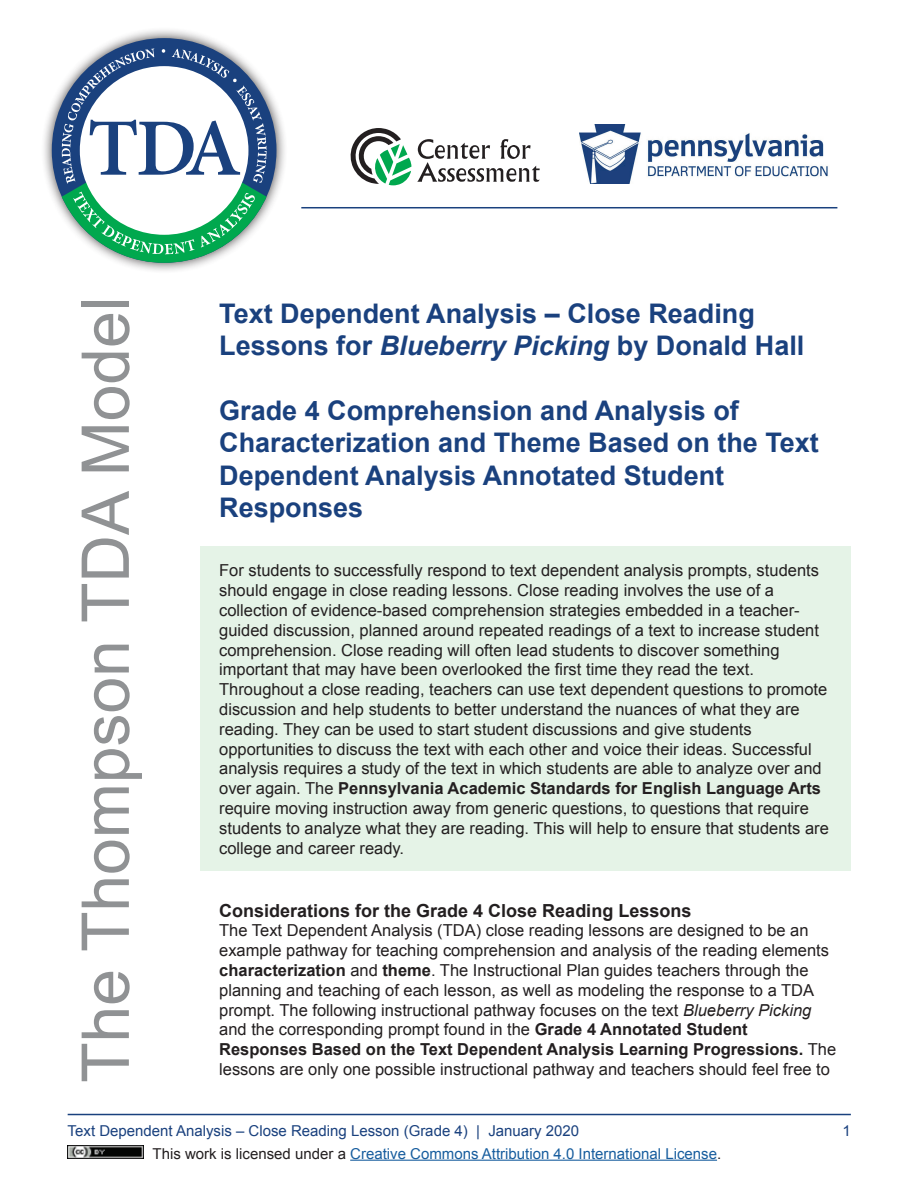
<style>
.page{position:relative;width:918px;height:1188px;background:#fff}
.page>*{position:absolute;margin:0;border:0;box-sizing:border-box;transform-origin:0 0}
.t1{font:66px "Arial";color:#909294}
.t2{font:700 27px/32.4px "Arial";color:#1a417e}
.t3{font:700 18px "Arial";color:#231f20}
.t4{font:16.5px/19.8px "Arial";color:#231f20}
.t5{font:15px "Arial";color:#175d9e}
.t6{font:15px "Arial";color:#1a417e}
.s1{font-style:italic}
.s2{font-weight:700}
.s3{color:#231f20}
</style>
<div class="page">
<div style="left:200px;top:546px;width:650px;height:325px;background:#e5f3e7"></div>
<div style="left:41px;top:27px;width:246px;height:247px;background:#231f20;opacity:.8"></div>
<svg style="left:57px;top:48px;width:215px;height:215px"></svg>
<hr style="left:301px;top:207px;width:536px;height:1px;background:#1a417e">
<svg style="left:417px;top:139px;width:123px;height:43px"></svg>
<svg style="left:350px;top:128px;width:61px;height:57px"></svg>
<img style="left:579px;top:125px;width:249px;height:59px">
<hr style="left:68px;top:1114px;width:783px;height:1px;background:#1a417e">
<img style="left:68px;top:1145px;width:75px;height:14px">
<hr style="left:350px;top:1160px;width:367px;height:1px;background:#175d9e">
<h1 class="t1" style="left:62px;top:1083px;width:788px;rotate:-90deg">The Thompson TDA Model</h1>
<h2 class="t2" style="left:219px;top:298px;width:587px">Text Dependent Analysis – Close Reading<br>Lessons for <span class="s1">Blueberry Picking</span> by Donald Hall</h2>
<h2 class="t2" style="left:219px;top:395px;width:601px">Grade 4 Comprehension and Analysis of Characterization and Theme Based on the Text Dependent Analysis Annotated Student Responses</h2>
<p class="t4" style="left:219px;top:561px;width:611px">For students to successfully respond to text dependent analysis prompts, students should engage in close reading lessons. Close reading involves the use of a collection of evidence-based comprehension strategies embedded in a teacher&shy;guided discussion, planned around repeated readings of a text to increase student comprehension. Close reading will often lead students to discover something important that may have been overlooked the first time they read the text.<br>Throughout a close reading, teachers can use text dependent questions to promote discussion and help students to better understand the nuances of what they are reading. They can be used to start student discussions and give students opportunities to discuss the text with each other and voice their ideas. Successful analysis requires a study of the text in which students are able to analyze over and over again. The <span class="s2">Pennsylvania Academic Standards for English Language Arts </span>require moving instruction away from generic questions, to questions that require students to analyze what they are reading. This will help to ensure that students are college and career ready.</p>
<p class="t3" style="left:219px;top:898px;width:474px">Considerations for the Grade 4 Close Reading Lessons</p>
<p class="t4" style="left:219px;top:921px;width:619px">The Text Dependent Analysis (TDA) close reading lessons are designed to be an example pathway for teaching comprehension and analysis of the reading elements <span class="s2">characterization</span> and <span class="s2">theme</span>. The Instructional Plan guides teachers through the planning and teaching of each lesson, as well as modeling the response to a TDA prompt. The following instructional pathway focuses on the text <span class="s1">Blueberry Picking </span>and the corresponding prompt found in the <span class="s2">Grade 4 Annotated Student Responses Based on the Text Dependent Analysis Learning Progressions.</span> The lessons are only one possible instructional pathway and teachers should feel free to</p>
<p class="t6" style="left:68px;top:1121px;width:513px">Text Dependent Analysis – Close Reading Lesson (Grade 4) | January 2020</p>
<p class="t6" style="left:843px;top:1121px;width:10px">1</p>
<p class="t5" style="left:153px;top:1144px;width:570px"><span class="s3">This work is licensed under a</span> Creative Commons Attribution 4.0 International License<span class="s3">.</span></p>
</div>
